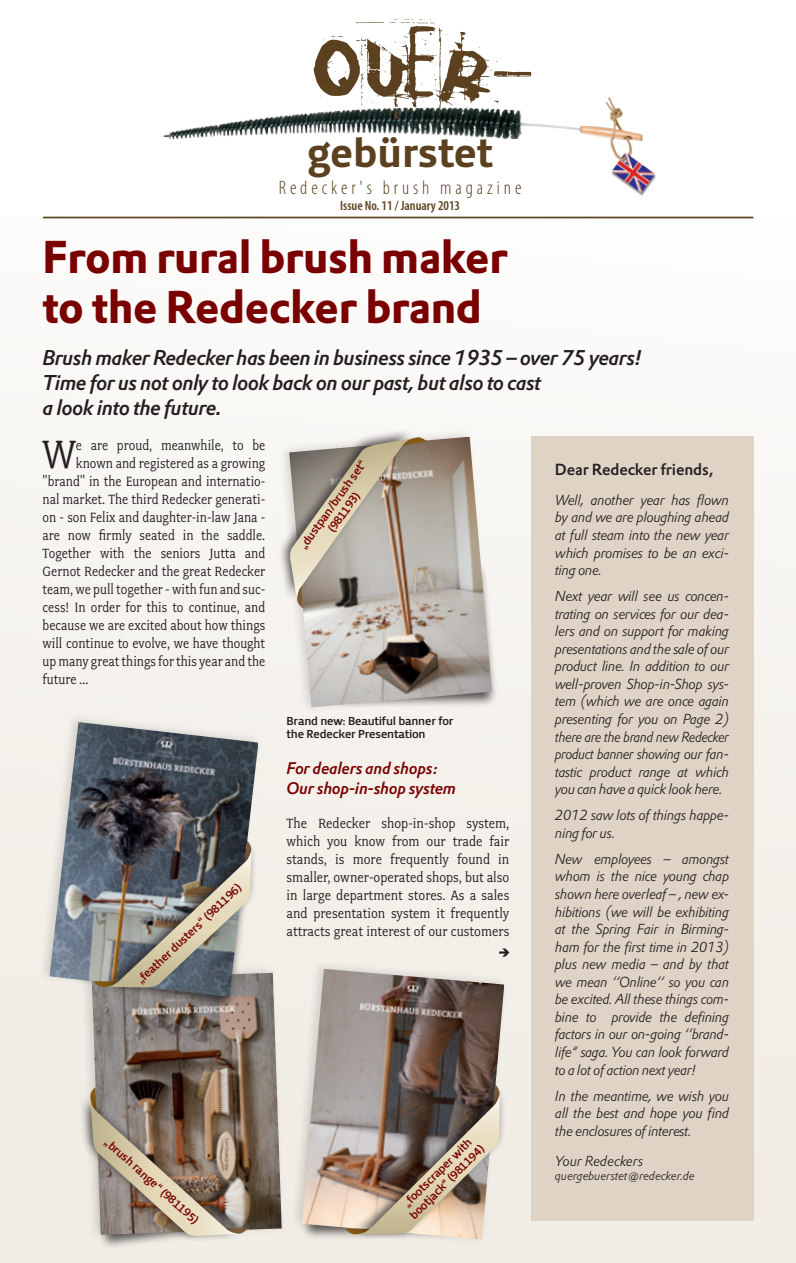
<style>
.page{position:relative;width:796px;height:1263px;background:#fff}
.page>*{position:absolute;margin:0;border:0;box-sizing:border-box;transform-origin:0 0}
.t1{font:45px/49.5px "DTL Prokyon T Bold";letter-spacing:-.01em;color:#790100}
.t2{font:44.25px "Fairplex Narrow";color:#231f20}
.t3{font:42px "Priva Four Pro";color:#5b411f}
.t4{font:italic 21px/25.2px "DTL Prokyon T Medium";letter-spacing:-.03em;color:#231f20}
.t5{font:300 condensed 19.5px "Myriad Pro";letter-spacing:.2em;color:#5b411f}
.t6{font:italic 16.5px/19.8px "DTL Prokyon ST Medium";letter-spacing:-.02em;color:#790100}
.t7{font:15.75px "DTL Prokyon ST Medium";letter-spacing:-.01em;color:#231f20}
.t8{font:15px/18px "Fairplex Narrow";color:#231f20;text-align:justify}
.t9{font:italic 14.25px/17.5px "DTL Prokyon T Light";letter-spacing:-.03em;color:#231f20;text-align:justify}
.t10{font:italic 14.25px "DTL Prokyon T Light";letter-spacing:-.01em;color:#231f20}
.t11{font:600 condensed 13.5px "Myriad Pro";color:#5b411f}
.t12{font:12px/13.5px "Priva Three Pro";color:#790100;text-align:center}
.t13{font:12px/13.5px "Priva Three Pro";letter-spacing:-.02em;color:#231f20}
.t14{font:italic 12px "DTL Prokyon T Light";letter-spacing:-.01em;color:#231f20}
</style>
<div class="page">
<div style="left:0;top:217px;width:795px;height:1046px;background:#f7f5f1"></div>
<div style="left:530px;top:436px;width:223px;height:784px;background:#dfd3c5"></div>
<img style="left:163px;top:97px;width:493px;height:99px">
<svg style="left:313px;top:19px;width:218px;height:106px"></svg>
<hr style="left:44px;top:217px;width:708px;height:1px;background:#5b411f">
<div style="left:322px;top:562px;width:176px;height:147px;background:#231f20;opacity:.75"></div>
<img style="left:303px;top:693px;width:188px;height:14px">
<div style="left:278px;top:427px;width:138px;height:177px;background:#231f20;opacity:.75"></div>
<svg style="left:288px;top:436px;width:203px;height:257px;background:#b4aca2"></svg>
<div style="left:290px;top:960px;width:218px;height:286px;background:#f1ede6"></div>
<img style="left:301px;top:969px;width:203px;height:269px">
<div style="left:349px;top:1084px;width:156px;height:156px;background:#231f20;opacity:.75"></div>
<img style="left:307px;top:1084px;width:192px;height:150px">
<div style="left:80px;top:963px;width:205px;height:278px;background:#231f20;opacity:.15"></div>
<div style="left:92px;top:1098px;width:171px;height:152px;background:#231f20;opacity:.75"></div>
<img style="left:92px;top:973px;width:189px;height:262px">
<div style="left:78px;top:1091px;width:164px;height:151px;background:#231f20;opacity:.75"></div>
<img style="left:90px;top:1087px;width:166px;height:150px">
<div style="left:38px;top:713px;width:224px;height:290px;background:#f3f0ea"></div>
<div style="left:72px;top:851px;width:179px;height:161px;background:#231f20;opacity:.75"></div>
<img style="left:49px;top:722px;width:209px;height:275px">
<div style="left:96px;top:840px;width:161px;height:153px;background:#231f20;opacity:.75"></div>
<img style="left:80px;top:841px;width:171px;height:156px">
<svg style="left:499px;top:948px;width:10px;height:9px"></svg>
<h3 class="t3" style="left:307px;top:126px;width:187px">gebürstet</h3>
<p class="t11" style="left:340px;top:197px;width:121px">Issue No. 11 / January 2013</p>
<h3 class="t5" style="left:278px;top:177px;width:244px">Redecker's brush magazine</h3>
<h1 class="t1" style="left:43px;top:232px;width:466px">From rural brush maker to the Redecker brand</h1>
<h3 class="t4" style="left:43px;top:344px;width:600px">Brush maker Redecker has been in business since 1935 – over 75 years!<br>Time for us not only to look back on our past, but also to cast<br>a look into the future.</h3>
<h2 class="t2" style="left:43px;top:429px;width:35px">W</h2>
<p class="t8" style="left:76px;top:436px;width:191px">e are proud, meanwhile, to be</p>
<p class="t8" style="left:76px;top:454px;width:191px">known and registered as a growing</p>
<p class="t8" style="left:43px;top:472px;width:224px">"brand" in the European and internatio-</p>
<p class="t8" style="left:43px;top:490px;width:224px">nal market. The third Redecker generati-</p>
<p class="t8" style="left:43px;top:508px;width:224px">on - son Felix and daughter-in-law Jana -</p>
<p class="t8" style="left:43px;top:526px;width:224px">are now firmly seated in the saddle.</p>
<p class="t8" style="left:43px;top:544px;width:224px">Together with the seniors Jutta and</p>
<p class="t8" style="left:43px;top:562px;width:224px">Gernot Redecker and the great Redecker</p>
<p class="t8" style="left:43px;top:580px;width:224px">team, we pull together - with fun and suc-</p>
<p class="t8" style="left:43px;top:598px;width:224px">cess! In order for this to continue, and</p>
<p class="t8" style="left:43px;top:616px;width:224px">because we are excited about how things</p>
<p class="t8" style="left:43px;top:634px;width:224px">will continue to evolve, we have thought</p>
<p class="t8" style="left:43px;top:652px;width:224px">up many great things for this year and the</p>
<p class="t8" style="left:43px;top:670px;width:47px">future …</p>
<p class="t12" style="left:133px;top:976px;width:141px;rotate:-43deg">„feather dusters“ (981196)</p>
<p class="t12" style="left:296px;top:544px;width:108px;rotate:-55deg">„dustpan/brush set“ (981193)</p>
<p class="t13" style="left:286px;top:714px;width:168px">Brand new: Beautiful banner for the Redecker Presentation</p>
<p class="t6" style="left:286px;top:758px;width:171px">For dealers and shops:<br>Our shop-in-shop system</p>
<p class="t8" style="left:286px;top:814px;width:224px">The Redecker shop-in-shop system, which you know from our trade fair stands, is more frequently found in smaller, owner-operated shops, but also in large department stores. As a sales and presentation system it frequently attracts great interest of our customers</p>
<p class="t12" style="left:111px;top:1135px;width:123px;rotate:42deg">„brush range“ (981195)</p>
<p class="t12" style="left:397px;top:1203px;width:101px;rotate:-45deg">„footscraper with bootjack“ (981194)</p>
<p class="t7" style="left:554px;top:458px;width:160px">Dear Redecker friends,</p>
<p class="t9" style="left:554px;top:491px;width:176px">Well, another year has flown by and we are ploughing ahead at full steam into the new year which promises to be an exci&shy;ting one.</p>
<p class="t9" style="left:554px;top:587px;width:176px">Next year will see us concen&shy;trating on services for our dea&shy;lers and on support for making presentations and the sale of our product line. In addition to our well-proven Shop-in-Shop sys&shy;tem (which we are once again presenting for you on Page 2) there are the brand new Redecker product banner showing our fan&shy;tastic product range at which you can have a quick look here.</p>
<p class="t9" style="left:554px;top:806px;width:176px">2012 saw lots of things happe&shy;ning for us.</p>
<p class="t9" style="left:554px;top:850px;width:176px">New employees – amongst whom is the nice young chap shown here overleaf – , new ex&shy;hibitions (we will be exhibiting at the Spring Fair in Birming&shy;ham for the first time in 2013) plus new media – and by that we mean ‘‘Online‘‘ so you can be excited. All these things com&shy;bine to provide the defining factors in our on-going ‘‘brand&shy;life“ saga. You can look forward to a lot of action next year!</p>
<p class="t9" style="left:554px;top:1086px;width:176px">In the meantime, we wish you all the best and hope you find the enclosures of interest.</p>
<p class="t10" style="left:554px;top:1152px;width:90px">Your Redeckers</p>
<p class="t14" style="left:554px;top:1168px;width:141px">quergebuerstet@redecker.de</p>
</div>
